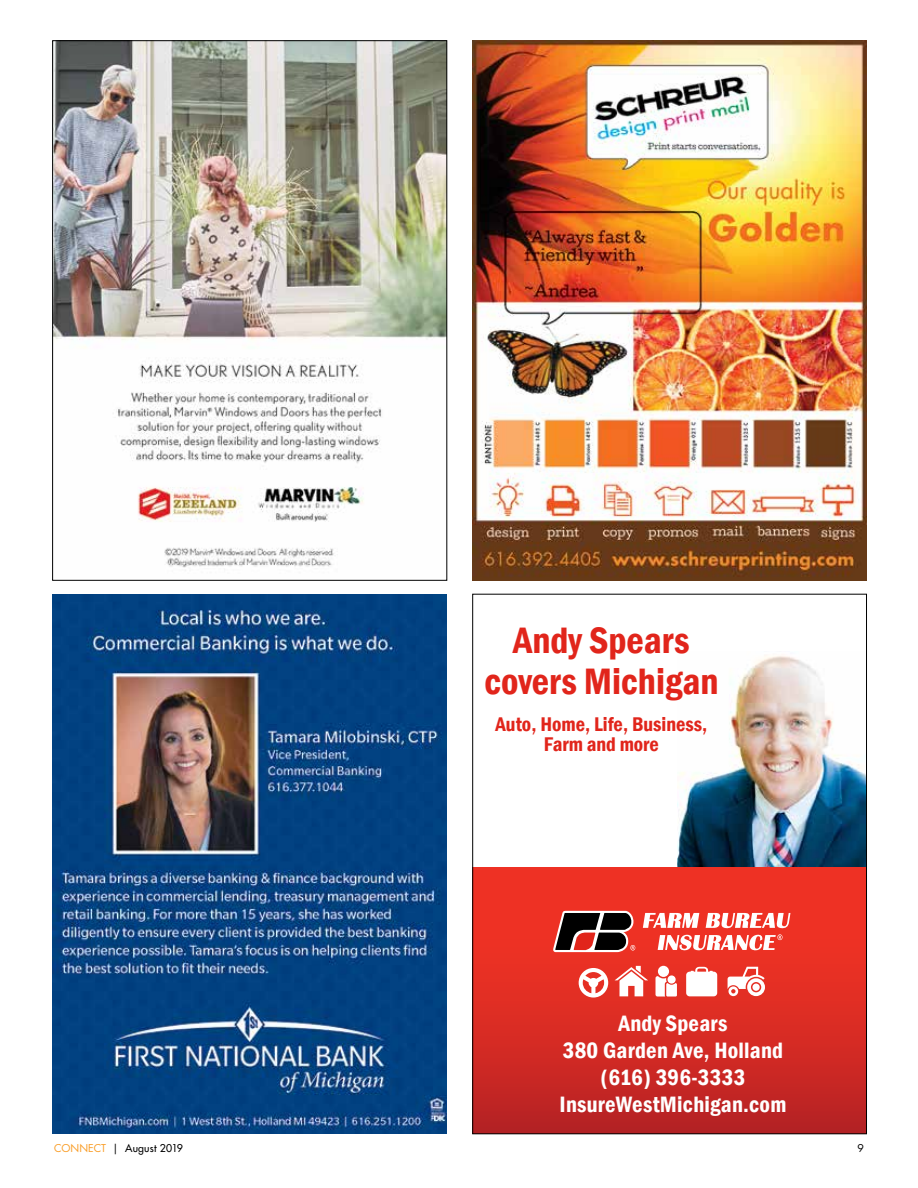
<style>
.page{position:relative;width:918px;height:1188px;background:#fff}
.page>*{position:absolute;margin:0;border:0;box-sizing:border-box;transform-origin:0 0}
.t1{font:600 condensed 37.8px/40.7px "Franklin Gothic";color:#e1251b;text-align:center}
.t2{font:600 condensed 22.95px/27px "Franklin Gothic";letter-spacing:.01em;color:#fff;text-align:center}
.t3{font:600 condensed 20.4px/20.4px "Franklin Gothic";color:#e1251b;text-align:center}
.t4{font:10.5px "Futura";letter-spacing:.02em;color:#000}
.t5{font:10.5px "Futura";color:#000}
.s1{color:#f99c25}
.s2{font-style:inherit}
</style>
<div class="page">
<img style="left:52px;top:594px;width:395px;height:540px">
<img style="left:473px;top:41px;width:394px;height:539px">
<img style="left:54px;top:42px;width:391px;height:526px">
<img style="left:678px;top:655px;width:187px;height:213px">
<div style="left:473px;top:868px;width:394px;height:266px;background:linear-gradient(to bottom,#fb3524,#bc2424)"></div>
<svg style="left:615px;top:966px;width:33px;height:30px"></svg>
<svg style="left:686px;top:967px;width:31px;height:29px"></svg>
<svg style="left:728px;top:967px;width:37px;height:29px"></svg>
<div style="left:658px;top:966px;width:11px;height:11px;background:#fff;border-radius:50%"></div>
<svg style="left:656px;top:976px;width:21px;height:21px"></svg>
<div style="left:668px;top:975px;width:8px;height:9px;background:#fff;border-radius:50%"></div>
<svg style="left:579px;top:968px;width:29px;height:30px"></svg>
<svg style="left:553px;top:911px;width:237px;height:41px"></svg>
<h1 class="t1" style="left:484px;top:619px;width:236px">Andy Spears covers Michigan</h1>
<p class="t3" style="left:495px;top:713px;width:213px">Auto, Home, Life, Business,<br>Farm and more</p>
<p class="t2" style="left:560px;top:1009px;width:228px">Andy Spears<br>380 Garden Ave, Holland (616) 396-3333<br>InsureWestMichigan.com</p>
<p class="t4" style="left:54px;top:1142px;width:131px"><span class="s1">CONNECT</span> <span class="s2">|</span> August 2019</p>
<p class="t5" style="left:858px;top:1142px;width:8px">9</p>
</div>
